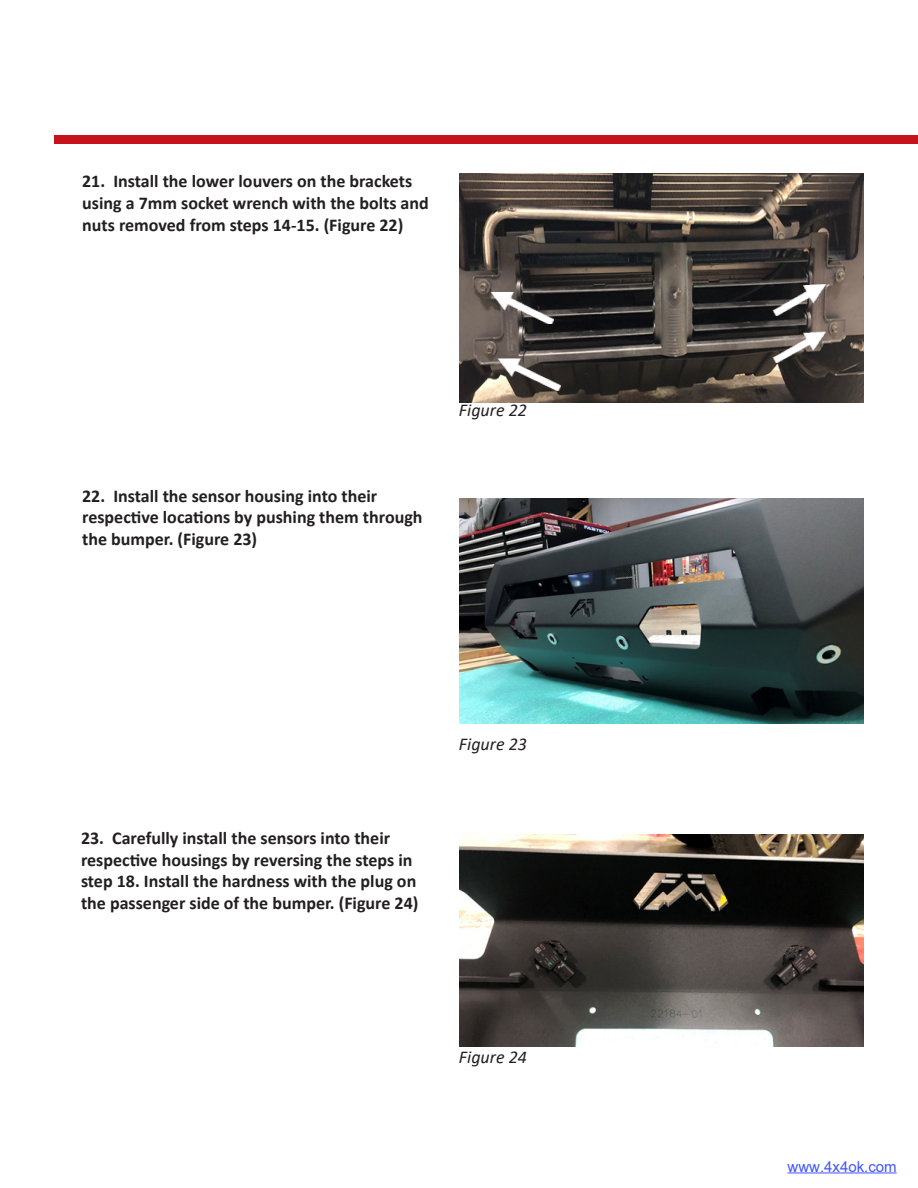
<style>
.page{position:relative;width:918px;height:1188px;background:#fff}
.page>*{position:absolute;margin:0;border:0;box-sizing:border-box;transform-origin:0 0}
.t1{font:700 18px/21.6px "Calibri";color:#231f20}
.t2{font:italic 18px "Calibri";color:#231f20}
.t3{font:15px "Arial";color:#4054ff}
</style>
<div class="page">
<div style="left:54px;top:135px;width:864px;height:9px;background:#c6131b"></div>
<img style="left:459px;top:174px;width:405px;height:229px">
<img style="left:459px;top:498px;width:405px;height:226px">
<img style="left:468px;top:269px;width:86px;height:55px">
<img style="left:475px;top:336px;width:85px;height:55px">
<img style="left:773px;top:261px;width:75px;height:48px">
<img style="left:773px;top:309px;width:75px;height:54px">
<img style="left:459px;top:835px;width:405px;height:211px">
<hr style="left:788px;top:1173px;width:109px;height:1px;background:#4054ff">
<p class="t1" style="left:82px;top:170px;width:348px">21. Install the lower louvers on the brackets using a 7mm socket wrench with the bolts and nuts removed from steps 14-15. (Figure 22)</p>
<p class="t1" style="left:82px;top:485px;width:342px">22. Install the sensor housing into their respective locations by pushing them through the bumper. (Figure 23)</p>
<p class="t2" style="left:459px;top:398px;width:69px">Figure 22</p>
<p class="t1" style="left:81px;top:827px;width:339px">23. Carefully install the sensors into their respective housings by reversing the steps in step 18. Install the hardness with the plug on the passenger side of the bumper. (Figure 24)</p>
<p class="t2" style="left:459px;top:732px;width:69px">Figure 23</p>
<p class="t2" style="left:459px;top:1045px;width:69px">Figure 24</p>
<p class="t3" style="left:788px;top:1156px;width:111px">www.4x4ok.com</p>
</div>
